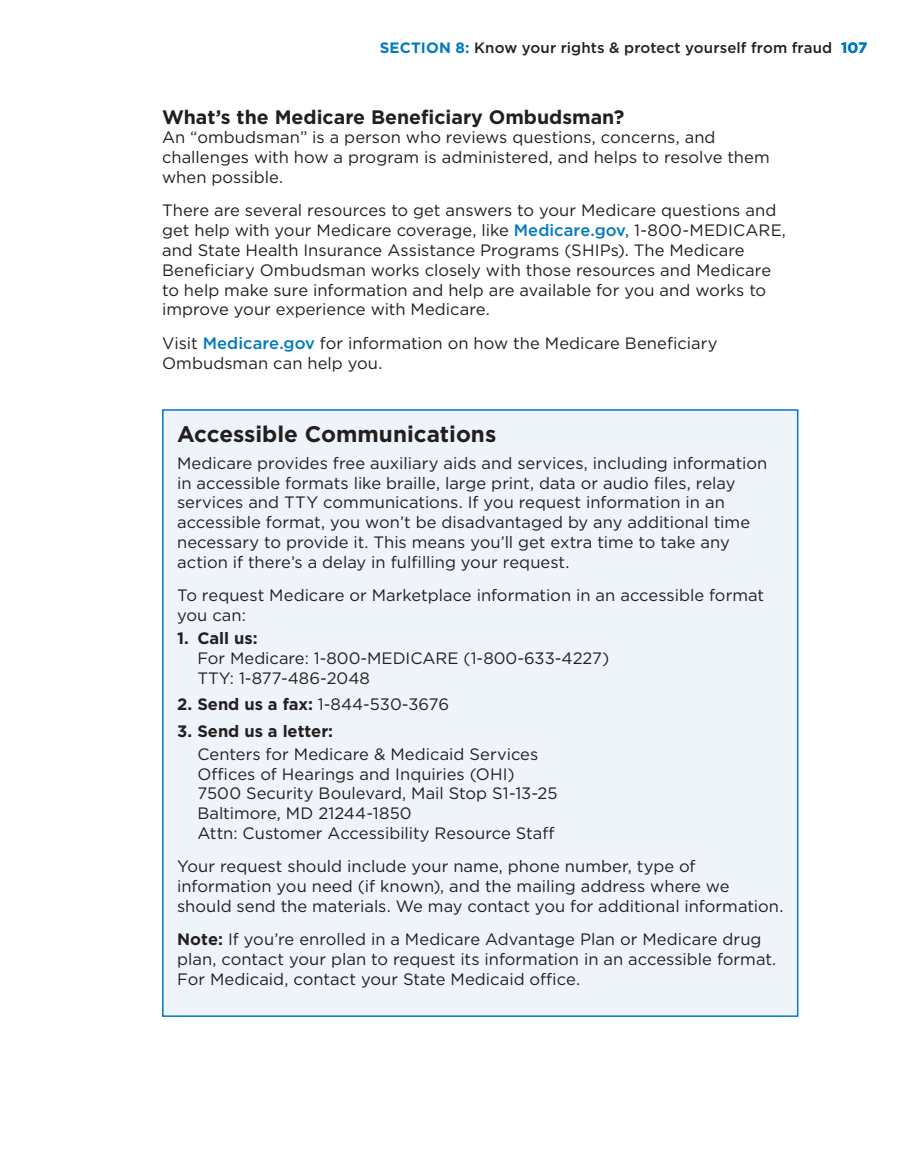
<style>
.page{position:relative;width:905px;height:1175px;background:#fff}
.page>*{position:absolute;margin:0;border:0;box-sizing:border-box;transform-origin:0 0}
.t1{font:700 22.5px "Gotham";color:#231f20}
.t2{font:700 19.5px "Gotham";color:#231f20}
.t3{font:16.5px/19.8px "Gotham";color:#231f20}
.t4{font:500 15px "Gotham";letter-spacing:.01em;color:#231f20}
.s1{font-weight:700;color:#0079c2}
.s2{font-weight:500;color:#0079c2}
.s3{font-weight:700}
</style>
<div class="page">
<div style="left:163px;top:410px;width:634px;height:606px;background:#eff4fa"></div>
<p class="t4" style="left:380px;top:38px;width:489px"><span class="s1">SECTION 8:</span> Know your rights &amp; protect yourself from fraud <span class="s1">107</span></p>
<h4 class="t2" style="left:162px;top:104px;width:464px">What’s the Medicare Beneficiary Ombudsman?</h4>
<p class="t3" style="left:162px;top:127px;width:609px">An “ombudsman” is a person who reviews questions, concerns, and challenges with how a program is administered, and helps to resolve them when possible.</p>
<p class="t3" style="left:162px;top:200px;width:625px">There are several resources to get answers to your Medicare questions and get help with your Medicare coverage, like <span class="s2">Medicare.gov</span>, 1-800-MEDICARE, and State Health Insurance Assistance Programs (SHIPs). The Medicare Beneficiary Ombudsman works closely with those resources and Medicare to help make sure information and help are available for you and works to improve your experience with Medicare.</p>
<p class="t3" style="left:162px;top:333px;width:557px">Visit <span class="s2">Medicare.gov</span> for information on how the Medicare Beneficiary<br>Ombudsman can help you.</p>
<h3 class="t1" style="left:177px;top:419px;width:321px">Accessible Communications</h3>
<p class="t3" style="left:177px;top:453px;width:591px">Medicare provides free auxiliary aids and services, including information in accessible formats like braille, large print, data or audio files, relay services and TTY communications. If you request information in an accessible format, you won’t be disadvantaged by any additional time necessary to provide it. This means you’ll get extra time to take any action if there’s a delay in fulfilling your request.</p>
<p class="t3" style="left:177px;top:585px;width:588px">To request Medicare or Marketplace information in an accessible format you can:</p>
<p class="t3" style="left:197px;top:628px;width:413px;text-indent:-20px"><span class="s3">1. Call us:<br></span>For Medicare: 1-800-MEDICARE (1-800-633-4227)<br>TTY: 1-877-486-2048</p>
<p class="t3" style="left:177px;top:694px;width:273px"><span class="s3">2. Send us a fax:</span> 1-844-530-3676</p>
<p class="t3" style="left:197px;top:719px;width:342px;line-height:23.1px;text-indent:-20px"><span class="s3">3. Send us a letter:<br></span>Centers for Medicare &amp; Medicaid Services</p>
<p class="t3" style="left:197px;top:763px;width:362px">Offices of Hearings and Inquiries (OHI)<br>7500 Security Boulevard, Mail Stop S1-13-25<br>Baltimore, MD 21244-1850<br>Attn: Customer Accessibility Resource Staff</p>
<p class="t3" style="left:177px;top:856px;width:608px">Your request should include your name, phone number, type of information you need (if known), and the mailing address where we should send the materials. We may contact you for additional information.</p>
<p class="t3" style="left:177px;top:929px;width:600px"><span class="s3">Note:</span> If you’re enrolled in a Medicare Advantage Plan or Medicare drug plan, contact your plan to request its information in an accessible format.<br>For Medicaid, contact your State Medicaid office.</p>
</div>
